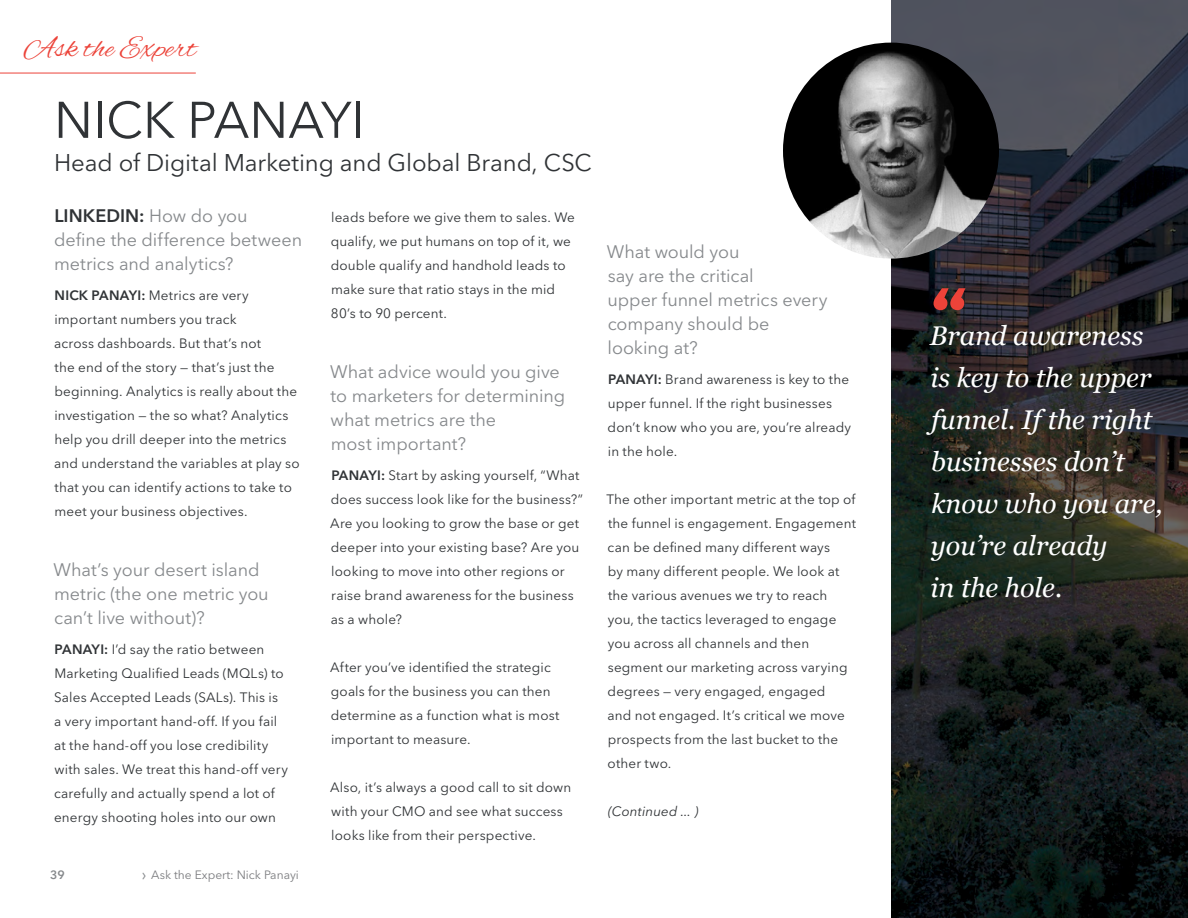
<style>
.page{position:relative;width:1188px;height:918px;background:#fff}
.page>*{position:absolute;margin:0;border:0;box-sizing:border-box;transform-origin:0 0}
.t1{font:51px "Avenir Next LT Pro";color:#303336}
.t2{font:30px "Alex Brush";letter-spacing:.02em;color:#ec4339}
.t3{font:italic 27px/42px "Georgia";color:#fff}
.t4{font:24px "Avenir Next LT Pro";letter-spacing:-.005em;color:#303336}
.t5{font:18px/24px "Avenir Next LT Pro";letter-spacing:-.005em;color:#86898c}
.t6{font:13.5px/24px "Avenir Next LT Pro";letter-spacing:.01em;color:#303336}
.t7{font:italic 13.5px "Avenir Next LT Pro";letter-spacing:.01em;color:#303336}
.t8{font:600 13.5px "Avenir Next LT Pro";letter-spacing:.015em;color:#303336}
.t9{font:12px "Avenir Next LT Pro";color:#7b7c7f}
.t10{font:600 12px "Avenir Next LT Pro";color:#86898c}
.s1{font-weight:600;color:#303336}
.s2{font-weight:600}
.s3{font-size:16.5px;color:#86898c}
</style>
<div class="page">
<svg style="left:891px;top:0;width:297px;height:918px;background:#242728"></svg>
<img style="left:783px;top:43px;width:216px;height:216px;border-radius:108px">
<svg style="left:934px;top:288px;width:31px;height:22px"></svg>
<hr style="left:0;top:73px;width:196px;height:1px;background:#ec4339">
<h2 class="t2" style="left:24px;top:32px;width:174px">Ask the Expert</h2>
<h1 class="t1" style="left:54px;top:90px;width:66px">Nick</h1>
<h1 class="t1" style="left:187px;top:90px;width:57px">Panayi</h1>
<h3 class="t4" style="left:54px;top:149px;width:539px">Head of Digital Marketing and Global Brand, CSC</h3>
<h3 class="t5" style="left:54px;top:204px;width:250px"><span class="s1">LINKEDIN:</span> How do you define the difference between metrics and analytics?</h3>
<p class="t8" style="left:55px;top:287px;width:56px">NICK PANAY</p>
<p class="t6" style="left:54px;top:283px;width:247px;text-indent:83px"><span class="s2">I:</span> Metrics are very important numbers you track<br>across dashboards. But that’s not<br>the end of the story — that’s just the beginning. Analytics is really about the investigation — the so what? Analytics help you drill deeper into the metrics and understand the variables at play so that you can identify actions to take to meet your business objectives.</p>
<h3 class="t5" style="left:53px;top:558px;width:217px">What’s your desert island metric (the one metric you can’t live without)?</h3>
<p class="t6" style="left:54px;top:637px;width:235px"><span class="s2">PANAYI:</span> I’d say the ratio between Marketing Qualified Leads (MQLs) to Sales Accepted Leads (SALs). This is a very important hand-off. If you fail at the hand-off you lose credibility with sales. We treat this hand-off very carefully and actually spend a lot of energy shooting holes into our own</p>
<p class="t10" style="left:50px;top:868px;width:16px">39</p>
<p class="t9" style="left:142px;top:868px;width:159px"><span class="s3">›</span> Ask the Expert: Nick Panayi</p>
<p class="t6" style="left:331px;top:205px;width:246px">leads before we give them to sales. We qualify, we put humans on top of it, we double qualify and handhold leads to make sure that ratio stays in the mid<br>80’s to 90 percent.</p>
<h3 class="t5" style="left:330px;top:360px;width:237px">What advice would you give to marketers for determining what metrics are the<br>most important?</h3>
<p class="t6" style="left:330px;top:463px;width:254px"><span class="s2">PANAYI:</span> Start by asking yourself, “What does success look like for the business?” Are you looking to grow the base or get deeper into your existing base? Are you looking to move into other regions or raise brand awareness for the business as a whole?</p>
<p class="t6" style="left:330px;top:655px;width:231px">After you’ve identified the strategic goals for the business you can then determine as a function what is most important to measure.</p>
<p class="t6" style="left:330px;top:775px;width:243px">Also, it’s always a good call to sit down with your CMO and see what success looks like from their perspective.</p>
<h3 class="t5" style="left:607px;top:240px;width:222px">What would you<br>say are the critical<br>upper funnel metrics every company should be looking at?</h3>
<p class="t6" style="left:608px;top:367px;width:245px"><span class="s2">PANAYI :</span> Brand awareness is key to the upper funnel. If the right businesses don’t know who you are, you’re already in the hole.</p>
<p class="t6" style="left:606px;top:487px;width:251px">The other important metric at the top of the funnel is engagement. Engagement can be defined many different ways<br>by many different people. We look at the various avenues we try to reach<br>you, the tactics leveraged to engage you across all channels and then segment our marketing across varying degrees — very engaged, engaged<br>and not engaged. It’s critical we move prospects from the last bucket to the other two.</p>
<p class="t7" style="left:608px;top:803px;width:92px">(Continued ... )</p>
<h3 class="t3" style="left:930px;top:315px;width:234px">Brand awareness is key to the upper funnel. If the right businesses don’t know who you are, you’re already<br>in the hole.</h3>
</div>
